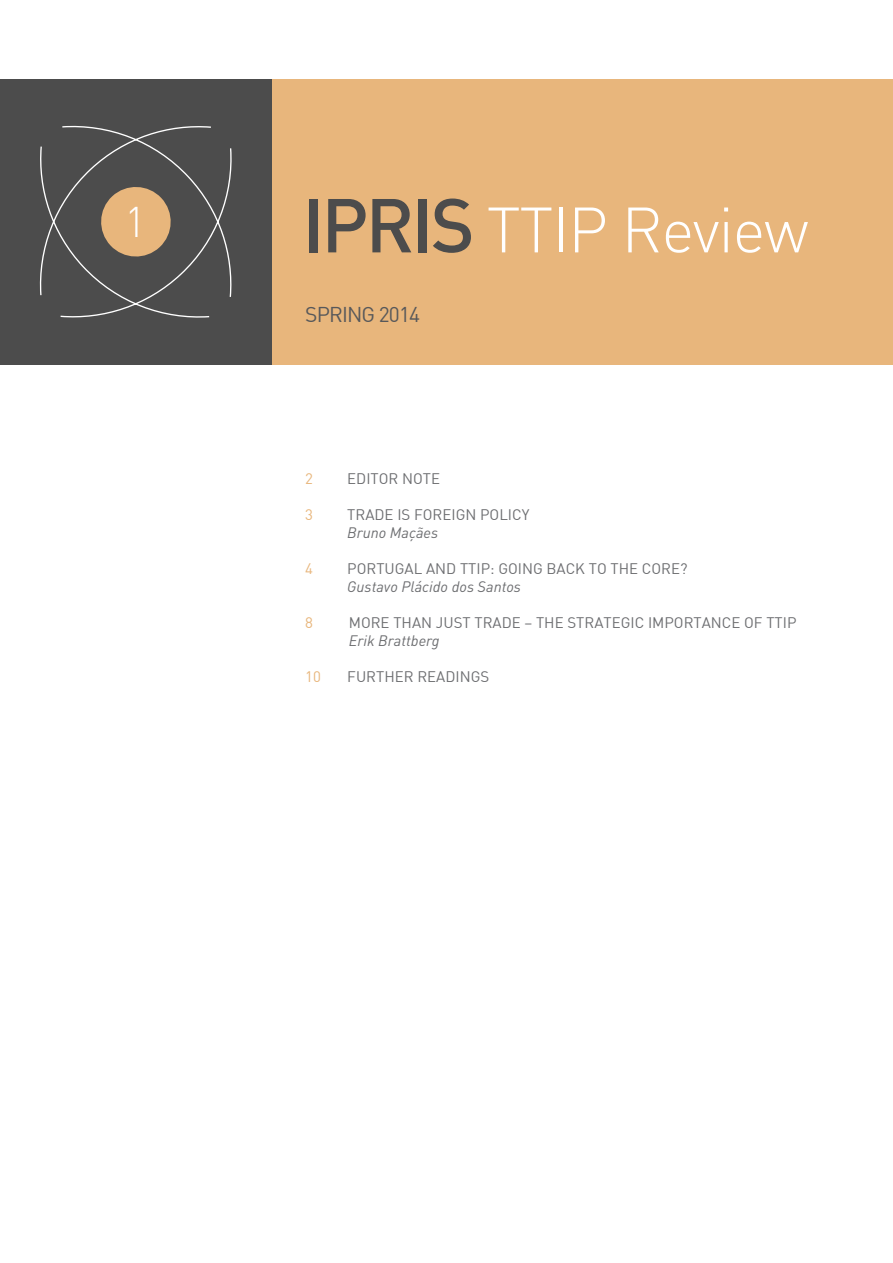
<style>
.page{position:relative;width:893px;height:1263px;background:#fff}
.page>*{position:absolute;margin:0;border:0;box-sizing:border-box;transform-origin:0 0}
.t1{font:300 63px "DIN";letter-spacing:-.02em;color:#fff}
.t2{font:300 42px "DIN";color:#fff}
.t3{font:21px "DIN Regular";letter-spacing:-.04em;color:#57585a}
.t4{font:15px "DIN Regular";color:#6c6d70}
.t5{font:italic 15px "DIN";color:#6c6d70}
.t6{font:15px "DIN Regular";color:#e8b67c}
.s1{font-family:"DIN Medium";font-weight:400;font-size:75px;color:#4c4c4c}
</style>
<div class="page">
<div style="left:269px;top:79px;width:624px;height:286px;background:#e8b67c"></div>
<div style="left:0;top:79px;width:272px;height:286px;background:#4c4c4c"></div>
<svg style="left:39px;top:125px;width:193px;height:193px"></svg>
<h2 class="t2" style="left:124px;top:196px;width:23px">1</h2>
<h1 class="t1" style="left:302px;top:191px;width:508px"><span class="s1">IPRIS</span> TTIP Review</h1>
<h3 class="t3" style="left:305px;top:302px;width:116px">SPRING 2014</h3>
<p class="t6" style="left:305px;top:470px;width:9px">2</p>
<p class="t4" style="left:347px;top:470px;width:94px">EDITOR NOTE</p>
<p class="t6" style="left:305px;top:506px;width:9px">3</p>
<p class="t4" style="left:347px;top:506px;width:184px">TRADE IS FOREIGN POLICY</p>
<p class="t5" style="left:347px;top:524px;width:92px">Bruno Maçães</p>
<p class="t6" style="left:305px;top:560px;width:9px">4</p>
<p class="t4" style="left:347px;top:560px;width:342px">PORTUGAL AND TTIP: GOING BACK TO THE CORE?</p>
<p class="t5" style="left:347px;top:578px;width:175px">Gustavo Plácido dos Santos</p>
<p class="t6" style="left:305px;top:614px;width:9px">8</p>
<p class="t4" style="left:349px;top:614px;width:449px">MORE THAN JUST TRADE – THE STRATEGIC IMPORTANCE OF TTIP</p>
<p class="t5" style="left:349px;top:632px;width:92px">Erik Brattberg</p>
<p class="t6" style="left:305px;top:668px;width:17px">10</p>
<p class="t4" style="left:347px;top:668px;width:143px">FURTHER READINGS</p>
</div>
